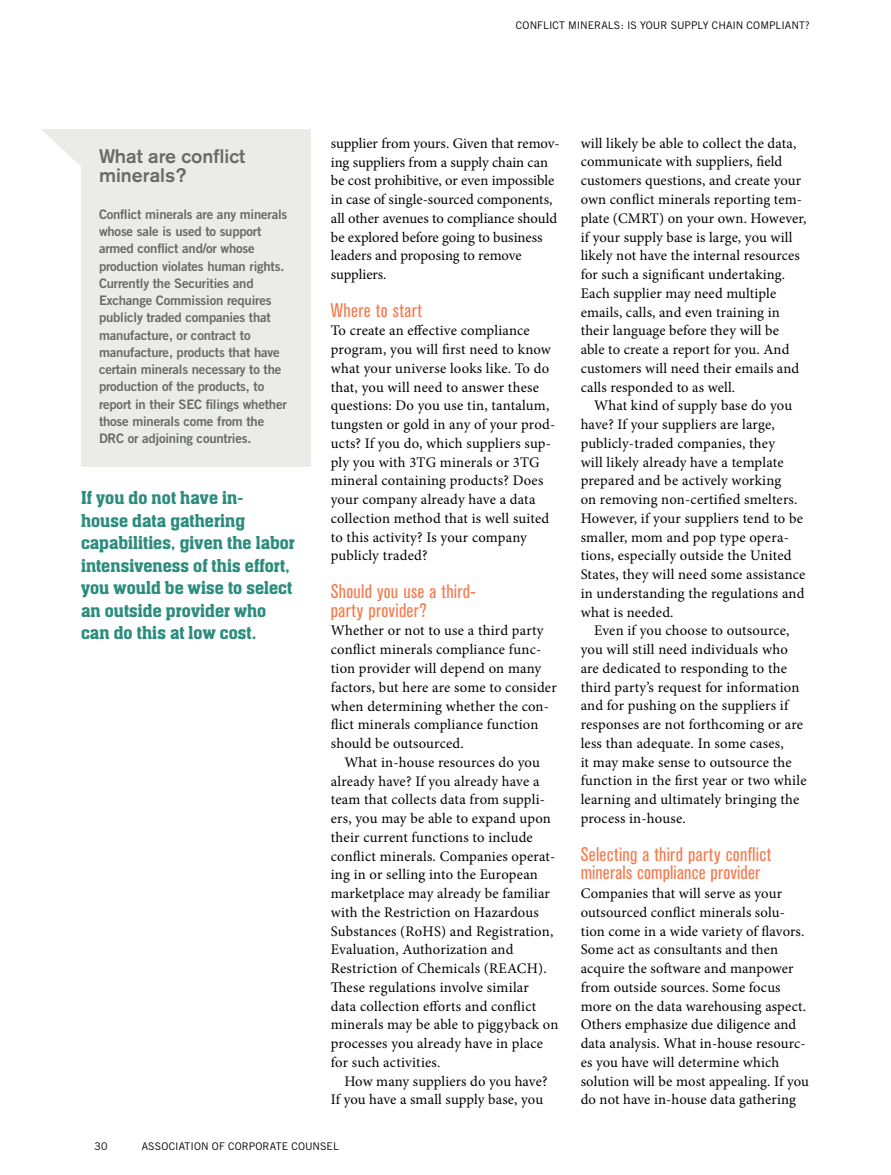
<style>
.page{position:relative;width:891px;height:1175px;background:#fff}
.page>*{position:absolute;margin:0;border:0;box-sizing:border-box;transform-origin:0 0}
.t1{font:500 19.5px/22.5px "Aachen Std";letter-spacing:.005em;color:#2c8d7d}
.t2{font:condensed 19.5px/18.8px "Akzidenz Grotesk BE";letter-spacing:.015em;color:#f47a4d}
.t3{font:500 19.5px/19.5px "Akzidenz Grotesk BE";color:#686b69}
.t4{font:14.7px/18.8px "Minion Pro";letter-spacing:.01em;color:#000}
.t5{font:13.2px/17.2px "Trade Gothic Bold Two";letter-spacing:-.015em;color:#686b69}
.t6{font:10.5px "Trade Gothic";letter-spacing:.005em;color:#000}
</style>
<div class="page">
<div style="left:81px;top:129px;width:229px;height:337px;background:#ebece8"></div>
<svg style="left:41px;top:129px;width:40px;height:37px"></svg>
<p class="t6" style="left:516px;top:19px;width:296px">CONFLICT MINERALS: IS YOUR SUPPLY CHAIN COMPLIANT?</p>
<h1 class="t3" style="left:99px;top:146px;width:148px">What are conflict minerals?</h1>
<p class="t5" style="left:99px;top:205px;width:190px">Conflict minerals are any minerals whose sale is used to support armed conflict and/or whose production violates human rights.<br>Currently the Securities and<br>Exchange Commission requires publicly traded companies that manufacture, or contract to manufacture, products that have certain minerals necessary to the production of the products, to report in their SEC filings whether those minerals come from the<br>DRC or adjoining countries.</p>
<h1 class="t1" style="left:81px;top:486px;width:215px">If you do not have in&shy;house data gathering capabilities, given the labor intensiveness of this effort, you would be wise to select an outside provider who can do this at low cost.</h1>
<p class="t4" style="left:331px;top:134px;width:230px">supplier from yours. Given that remov&shy;ing suppliers from a supply chain can be cost prohibitive, or even impossible in case of single-sourced components, all other avenues to compliance should be explored before going to business leaders and proposing to remove suppliers.</p>
<h1 class="t2" style="left:331px;top:301px;width:93px">Where to start</h1>
<p class="t4" style="left:331px;top:321px;width:226px">To create an effective compliance program, you will first need to know what your universe looks like. To do that, you will need to answer these questions: Do you use tin, tantalum, tungsten or gold in any of your prod&shy;ucts? If you do, which suppliers sup&shy;ply you with 3TG minerals or 3TG mineral containing products? Does your company already have a data collection method that is well suited to this activity? Is your company publicly traded?</p>
<h1 class="t2" style="left:331px;top:582px;width:147px">Should you use a third&shy;party provider?</h1>
<p class="t4" style="left:331px;top:621px;width:227px">Whether or not to use a third party conflict minerals compliance func&shy;tion provider will depend on many factors, but here are some to consider when determining whether the con&shy;flict minerals compliance function should be outsourced.</p>
<p class="t4" style="left:331px;top:752px;width:229px;text-indent:13px">What in-house resources do you already have? If you already have a team that collects data from suppli&shy;ers, you may be able to expand upon their current functions to include conflict minerals. Companies operat&shy;ing in or selling into the European marketplace may already be familiar with the Restriction on Hazardous Substances (RoHS) and Registration, Evaluation, Authorization and Restriction of Chemicals (REACH).<br>These regulations involve similar<br>data collection efforts and conflict minerals may be able to piggyback on processes you already have in place for such activities.</p>
<p class="t4" style="left:331px;top:1071px;width:218px;text-indent:13px">How many suppliers do you have?<br>If you have a small supply base, you</p>
<p class="t4" style="left:581px;top:134px;width:227px">will likely be able to collect the data, communicate with suppliers, field customers questions, and create your own conflict minerals reporting tem&shy;plate (CMRT) on your own. However, if your supply base is large, you will likely not have the internal resources for such a significant undertaking.<br>Each supplier may need multiple emails, calls, and even training in their language before they will be able to create a report for you. And customers will need their emails and calls responded to as well.</p>
<p class="t4" style="left:581px;top:396px;width:226px;text-indent:13px">What kind of supply base do you have? If your suppliers are large, publicly-traded companies, they<br>will likely already have a template prepared and be actively working<br>on removing non-certified smelters.<br>However, if your suppliers tend to be smaller, mom and pop type opera&shy;tions, especially outside the United States, they will need some assistance in understanding the regulations and what is needed.</p>
<p class="t4" style="left:581px;top:621px;width:227px;text-indent:13px">Even if you choose to outsource, you will still need individuals who are dedicated to responding to the third party’s request for information and for pushing on the suppliers if responses are not forthcoming or are less than adequate. In some cases,<br>it may make sense to outsource the function in the first year or two while learning and ultimately bringing the process in-house.</p>
<h1 class="t2" style="left:581px;top:844px;width:192px">Selecting a third party conflict minerals compliance provider</h1>
<p class="t4" style="left:581px;top:884px;width:230px">Companies that will serve as your outsourced conflict minerals solu&shy;tion come in a wide variety of flavors.<br>Some act as consultants and then acquire the software and manpower from outside sources. Some focus more on the data warehousing aspect.<br>Others emphasize due diligence and data analysis. What in-house resourc&shy;es you have will determine which solution will be most appealing. If you do not have in-house data gathering</p>
<p class="t6" style="left:94px;top:1140px;width:14px">30</p>
<p class="t6" style="left:142px;top:1140px;width:199px">ASSOCIATION OF CORPORATE COUNSEL</p>
</div>
